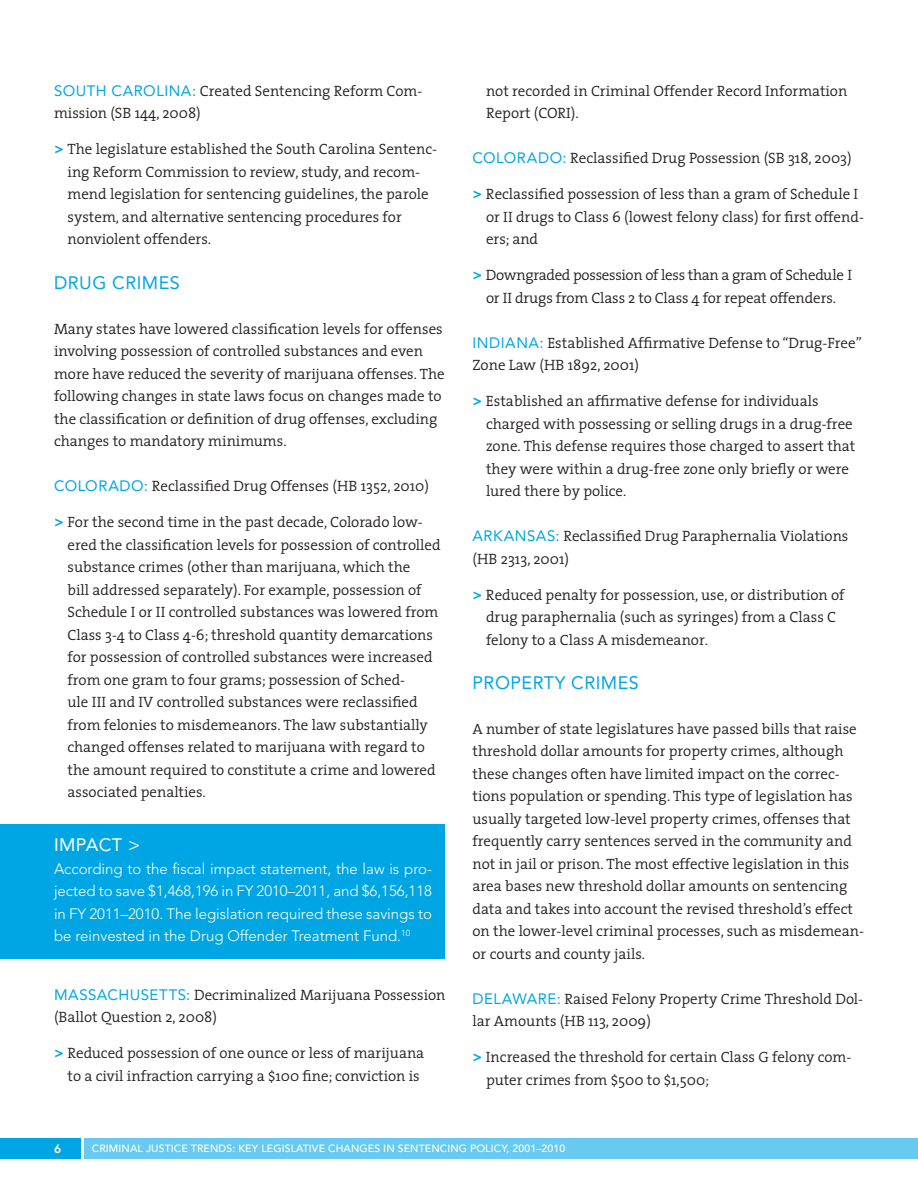
<style>
.page{position:relative;width:918px;height:1188px;background:#fff}
.page>*{position:absolute;margin:0;border:0;box-sizing:border-box;transform-origin:0 0}
.Subhead_-_Sans{font:18px "Avenir LT Std";letter-spacing:.025em;color:#00a6e4}
.Subhead_-_Sans_-_whi{font:18px "Avenir LT Std";color:#fff}
.Body_-_bullets{font:300 15px/22.5px "The Serif";color:#231f20}
.Body-1st_Para-no_ind{font:300 15px/22.5px "The Serif";color:#231f20}
.Body_-_sans{font:300 15px/22.5px "Avenir LT Std";color:#fff;text-align:justify}
.Body_-_bullets-2{font:300 15px/22.5px "The Serif";letter-spacing:-.02em;color:#231f20;text-align:center}
.t1{font:500 10.5px "Avenir";letter-spacing:.01em;color:#fff}
.s1{font-family:"Avenir LT Std";font-weight:400;color:#00a6e4}
.s2{font-family:"Avenir LT Std";font-weight:800;color:#00a6e4}
</style>
<div class="page">
<div style="left:84px;top:1138px;width:834px;height:20px;background:#68caf1"></div>
<div style="left:0;top:1138px;width:81px;height:20px;background:#00a6e4"></div>
<div style="left:0;top:824px;width:446px;height:135px;background:#00a6e4"></div>
<p class="Body-1st_Para-no_ind" style="left:54px;top:80px;width:370px"><span class="s1">SOUTH CAROLINA:</span> Created Sentencing Reform Com&shy;mission (SB 144, 2008)</p>
<p class="Body_-_bullets" style="left:68px;top:138px;width:371px;text-indent:-14px"><span class="s2">&gt;</span> The legislature established the South Carolina Sentenc&shy;ing Reform Commission to review, study, and recom&shy;mend legislation for sentencing guidelines, the parole system, and alternative sentencing procedures for nonviolent offenders.</p>
<p class="Subhead_-_Sans" style="left:54px;top:272px;width:127px">DRUG CRIMES</p>
<p class="Body-1st_Para-no_ind" style="left:54px;top:317px;width:392px">Many states have lowered classification levels for offenses involving possession of controlled substances and even more have reduced the severity of marijuana offenses. The following changes in state laws focus on changes made to the classification or definition of drug offenses, excluding changes to mandatory minimums.</p>
<p class="Body-1st_Para-no_ind" style="left:54px;top:475px;width:377px"><span class="s1">COLORAD O:</span> Reclassified Drug Offenses (HB 1352, 2010)</p>
<p class="Body_-_bullets" style="left:68px;top:511px;width:375px;text-indent:-14px"><span class="s2">&gt;</span> For the second time in the past decade, Colorado low&shy;ered the classification levels for possession of controlled substance crimes (other than marijuana, which the<br>bill addressed separately). For example, possession of Schedule I or II controlled substances was lowered from Class 3-4 to Class 4-6; threshold quantity demarcations for possession of controlled substances were increased from one gram to four grams; possession of Sched-<br>ule III and IV controlled substances were reclassified from felonies to misdemeanors. The law substantially changed offenses related to marijuana with regard to the amount required to constitute a crime and lowered associated penalties.</p>
<p class="Subhead_-_Sans_-_whi" style="left:54px;top:834px;width:88px">IMPACT &gt;</p>
<p class="Body_-_sans" style="left:54px;top:857px;width:380px">According to the fiscal impact statement, the law is pro&shy;jected to save $1,468,196 in FY 2010–2011, and $6,156,118 in FY 2011–2010. The legislation required these savings to be reinvested in the Drug Offender Treatment Fund.<sup>10</sup></p>
<p class="Body-1st_Para-no_ind" style="left:54px;top:983px;width:393px"><span class="s1">M ASSACHUSETTS:</span> Decriminalized Marijuana Possession (Ballot Question 2, 2008)</p>
<p class="Body_-_bullets" style="left:54px;top:1042px;width:372px;text-align:center"><span class="s2">&gt;</span> Reduced possession of one ounce or less of marijuana to a civil infraction carrying a $100 fine; conviction is</p>
<p class="Body_-_bullets" style="left:486px;top:80px;width:363px">not recorded in Criminal Offender Record Information<br>Report (CORI).</p>
<p class="Body-1st_Para-no_ind" style="left:472px;top:147px;width:381px"><span class="s1">COLORAD O:</span> Reclassified Drug Possession (SB 318, 2003)</p>
<p class="Body_-_bullets" style="left:486px;top:183px;width:379px;text-indent:-14px"><span class="s2">&gt;</span> Reclassified possession of less than a gram of Schedule I or II drugs to Class 6 (lowest felony class) for first offend&shy;ers; and</p>
<p class="Body_-_bullets-2" style="left:472px;top:264px;width:381px"><span class="s2">&gt;</span> Downgraded possession of less than a gram of Schedule I or II drugs from Class 2 to Class 4 for repeat offenders.</p>
<p class="Body-1st_Para-no_ind" style="left:472px;top:332px;width:391px"><span class="s1">I ND IANA:</span> Established Affirmative Defense to “Drug-Free”<br>Zone Law (HB 1892, 2001)</p>
<p class="Body_-_bullets" style="left:486px;top:390px;width:371px;text-indent:-14px"><span class="s2">&gt;</span> Established an affirmative defense for individuals charged with possessing or selling drugs in a drug-free zone. This defense requires those charged to assert that they were within a drug-free zone only briefly or were lured there by police.</p>
<p class="Body-1st_Para-no_ind" style="left:472px;top:525px;width:378px"><span class="s1">ARKANSAS:</span> Reclassified Drug Paraphernalia Violations (HB 2313, 2001)</p>
<p class="Body_-_bullets" style="left:486px;top:584px;width:360px;text-indent:-14px"><span class="s2">&gt;</span> Reduced penalty for possession, use, or distribution of drug paraphernalia (such as syringes) from a Class C felony to a Class A misdemeanor.</p>
<p class="Subhead_-_Sans" style="left:472px;top:672px;width:168px">PROPERTY CRIMES</p>
<p class="Body-1st_Para-no_ind" style="left:472px;top:718px;width:393px">A number of state legislatures have passed bills that raise threshold dollar amounts for property crimes, although these changes often have limited impact on the correc&shy;tions population or spending. This type of legislation has usually targeted low-level property crimes, offenses that frequently carry sentences served in the community and not in jail or prison. The most effective legislation in this area bases new threshold dollar amounts on sentencing data and takes into account the revised threshold’s effect on the lower-level criminal processes, such as misdemean&shy;or courts and county jails.</p>
<p class="Body-1st_Para-no_ind" style="left:472px;top:988px;width:392px"><span class="s1">DELAWARE:</span> Raised Felony Property Crime Threshold Dol&shy;lar Amounts (HB 113, 2009)</p>
<p class="Body_-_bullets" style="left:486px;top:1046px;width:367px;text-indent:-14px"><span class="s2">&gt;</span> Increased the threshold for certain Class G felony com&shy;puter crimes from $500 to $1,500;</p>
<p class="t1" style="left:92px;top:1142px;width:113px">CRIM INAL JUSTICE TREN</p>
<p class="t1" style="left:219px;top:1142px;width:194px">DS: KEY LEGISLATIVE CHAN GES IN SENTENC</p>
<p class="t1" style="left:447px;top:1142px;width:119px">IN G POLICY, 2001–2010</p>
</div>
